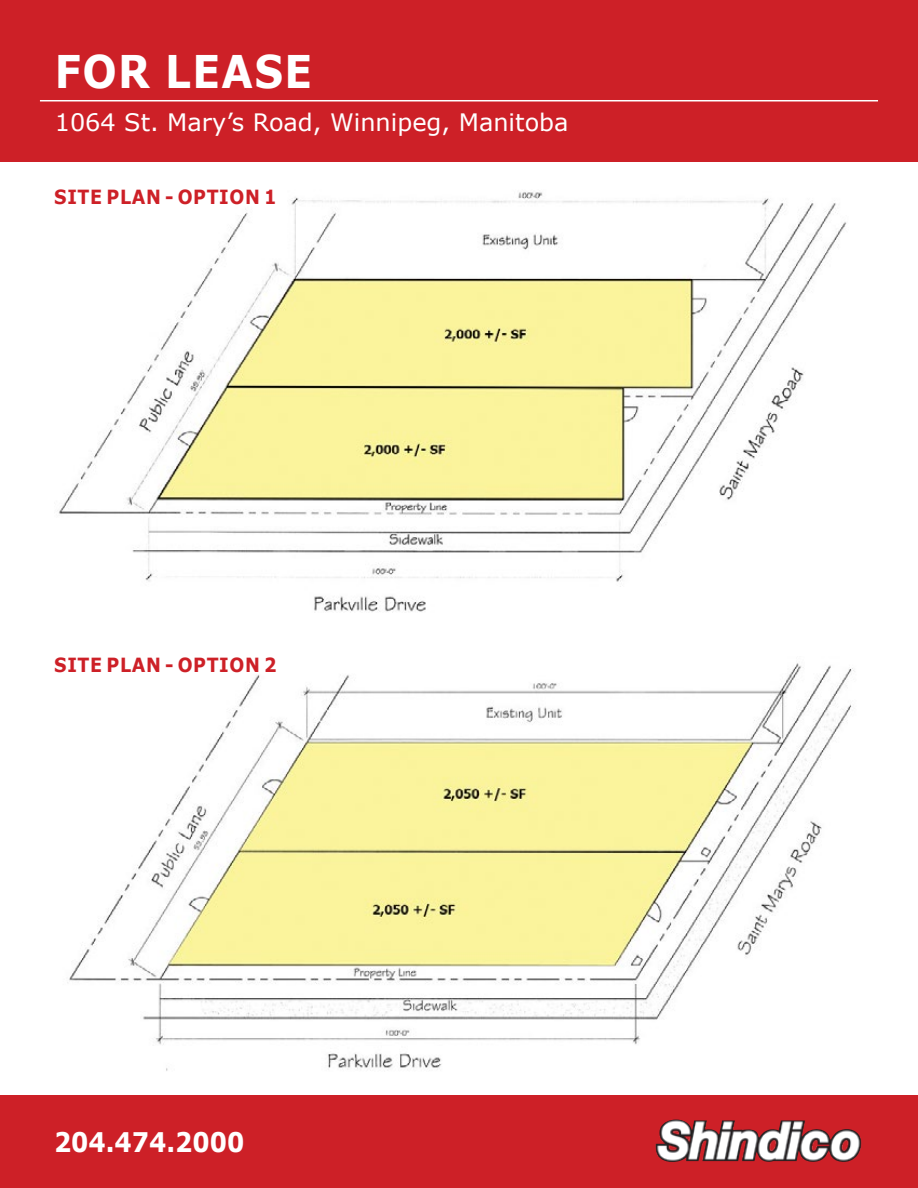
<style>
.page{position:relative;width:918px;height:1188px;background:#fff}
.page>*{position:absolute;margin:0;border:0;box-sizing:border-box;transform-origin:0 0}
.t1{font:700 45px "Verdana";letter-spacing:.035em;color:#fff;scale:.9 1}
.t2{font:700 27px "Verdana";color:#fff;scale:.9 1}
.t3{font:24px "Verdana";color:#fff}
.t4{font:700 19.5px "Verdana";letter-spacing:.035em;color:#cd2027;scale:.9 1}
</style>
<div class="page">
<div style="left:0;top:0;width:918px;height:162px;background:#cd2027"></div>
<div style="left:0;top:1096px;width:918px;height:92px;background:#cd2027"></div>
<img style="left:655px;top:1120px;width:207px;height:42px">
<hr style="left:40px;top:100px;width:838px;height:1px;background:#fff">
<img style="left:57px;top:192px;width:790px;height:421px">
<img style="left:67px;top:663px;width:788px;height:408px">
<h1 class="t1" style="left:55px;top:40px;width:288px">FOR LEASE</h1>
<p class="t3" style="left:55px;top:106px;width:515px">1064 St. Mary’s Road, Winnipeg, Manitoba</p>
<p class="t4" style="left:54px;top:183px;width:248px">SITE PLAN - OPTION 1</p>
<p class="t4" style="left:54px;top:651px;width:248px">SITE PLAN - OPTION 2</p>
<p class="t2" style="left:54px;top:1123px;width:213px">204.474.2000</p>
</div>
